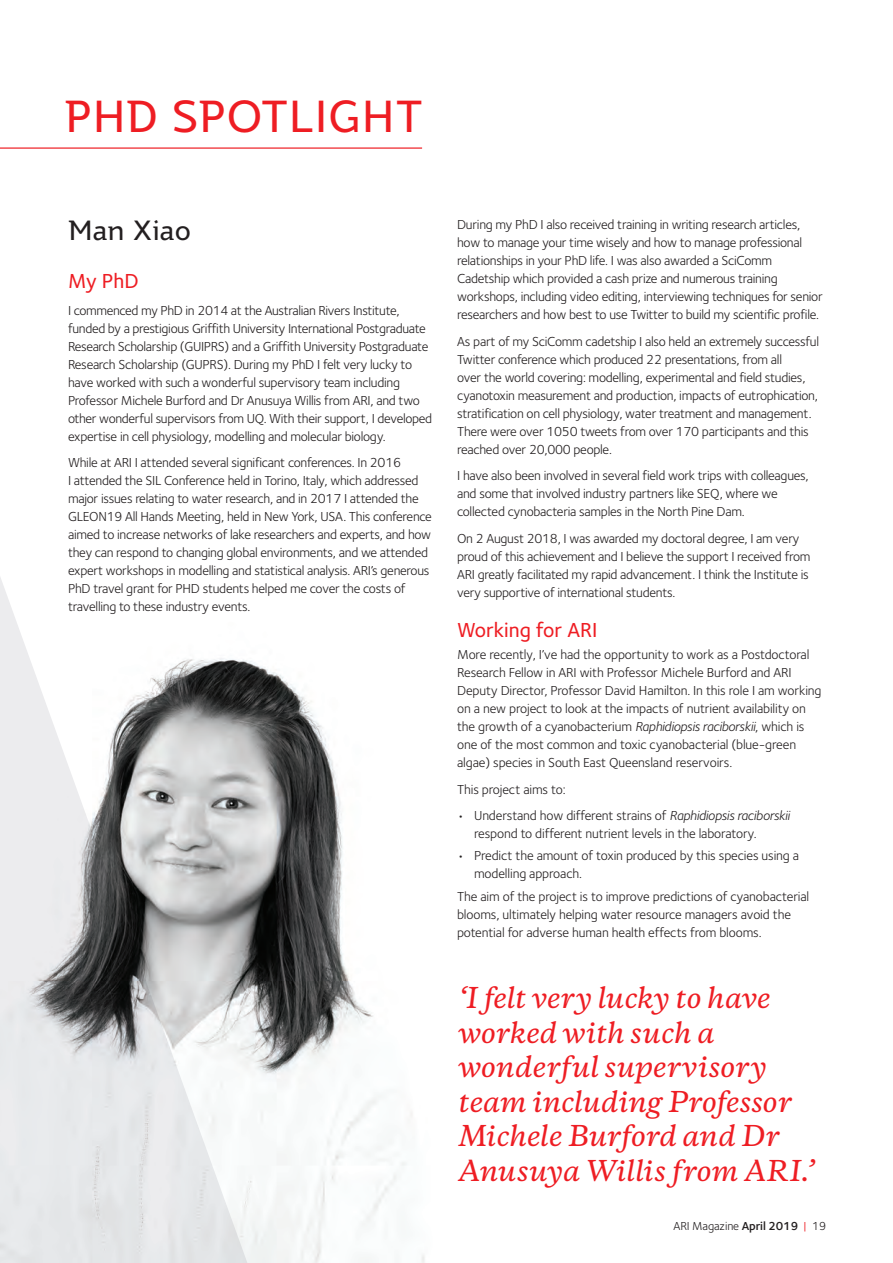
<style>
.page{position:relative;width:893px;height:1263px;background:#fff}
.page>*{position:absolute;margin:0;border:0;box-sizing:border-box;transform-origin:0 0}
.t1{font:43.5px "Jotia";letter-spacing:.01em;color:#ee1d23}
.t2{font:italic 500 27px/34.5px "Copernicus";color:#ee1d23}
.t3{font:27px "Jotia";color:#231f20}
.t4{font:500 21px "Foundry Sterling";color:#ee1d23}
.t5{font:13.5px/18px "Foundry Sterling";letter-spacing:-.02em;color:#231f20}
.t6{font:12px "Foundry Sterling";letter-spacing:-.01em;color:#231f20}
.s1{font-style:italic}
.s2{font-weight:600}
.s3{color:#ee1d23}
</style>
<div class="page">
<img style="left:0;top:614px;width:425px;height:649px">
<hr style="left:0;top:147px;width:422px;height:2px;background:#ee1d23">
<h1 class="t1" style="left:64px;top:87px;width:360px">PHD SPOTLIGHT</h1>
<h2 class="t3" style="left:68px;top:212px;width:124px">Man Xiao</h2>
<h3 class="t4" style="left:68px;top:269px;width:72px">My PhD</h3>
<p class="t5" style="left:68px;top:301px;width:366px">I commenced my PhD in 2014 at the Australian Rivers Institute, funded by a prestigious Griffith University International Postgraduate Research Scholarship (GUIPRS) and a Griffith University Postgraduate Research Scholarship (GUPRS). During my PhD I felt very lucky to have worked with such a wonderful supervisory team including Professor Michele Burford and Dr Anusuya Willis from ARI, and two other wonderful supervisors from UQ. With their support, I developed expertise in cell physiology, modelling and molecular biology.</p>
<p class="t5" style="left:68px;top:454px;width:365px">While at ARI I attended several significant conferences. In 2016<br>I attended the SIL Conference held in Torino, Italy, which addressed major issues relating to water research, and in 2017 I attended the GLEON19 All Hands Meeting, held in New York, USA. This conference aimed to increase networks of lake researchers and experts, and how they can respond to changing global environments, and we attended expert workshops in modelling and statistical analysis. ARI’s generous PhD travel grant for PHD students helped me cover the costs of travelling to these industry events.</p>
<p class="t5" style="left:457px;top:216px;width:367px">During my PhD I also received training in writing research articles, how to manage your time wisely and how to manage professional relationships in your PhD life. I was also awarded a SciComm Cadetship which provided a cash prize and numerous training workshops, including video editing, interviewing techniques for senior researchers and how best to use Twitter to build my scientific profile.</p>
<p class="t5" style="left:457px;top:332px;width:364px">As part of my SciComm cadetship I also held an extremely successful Twitter conference which produced 22 presentations, from all<br>over the world covering: modelling, experimental and field studies, cyanotoxin measurement and production, impacts of eutrophication, stratification on cell physiology, water treatment and management.<br>There were over 1050 tweets from over 170 participants and this reached over 20,000 people.</p>
<p class="t5" style="left:457px;top:467px;width:353px">I have also been involved in several field work trips with colleagues, and some that involved industry partners like SEQ, where we collected cynobacteria samples in the North Pine Dam.</p>
<p class="t5" style="left:457px;top:529px;width:355px">On 2 August 2018, I was awarded my doctoral degree, I am very proud of this achievement and I believe the support I received from ARI greatly facilitated my rapid advancement. I think the Institute is very supportive of international students.</p>
<h3 class="t4" style="left:457px;top:617px;width:142px">Working for ARI</h3>
<p class="t5" style="left:457px;top:645px;width:366px">More recently, I’ve had the opportunity to work as a Postdoctoral Research Fellow in ARI with Professor Michele Burford and ARI Deputy Director, Professor David Hamilton. In this role I am working on a new project to look at the impacts of nutrient availability on the growth of a cyanobacterium <span class="s1">Raphidiopsis raciborskii</span>, which is one of the most common and toxic cyanobacterial (blue-green algae) species in South East Queensland reservoirs.</p>
<p class="t5" style="left:457px;top:780px;width:110px">This project aims to:</p>
<p class="t5" style="left:474px;top:806px;width:317px;text-indent:-17px">• Understand how different strains of <span class="s1">Raphidiopsis raciborskii </span>respond to different nutrient levels in the laboratory.</p>
<p class="t5" style="left:474px;top:847px;width:327px;text-indent:-17px">• Predict the amount of toxin produced by this species using a modelling approach.</p>
<p class="t5" style="left:457px;top:887px;width:354px">The aim of the project is to improve predictions of cyanobacterial blooms, ultimately helping water resource managers avoid the potential for adverse human health effects from blooms.</p>
<h2 class="t2" style="left:458px;top:981px;width:359px">‘I felt very lucky to have worked with such a wonderful supervisory team including Professor<br>Michele Burford and Dr<br>Anusuya Willis from ARI.’</h2>
<p class="t6" style="left:673px;top:1219px;width:154px">ARI Magazine <span class="s2">April 2019</span> <span class="s3">|</span> 19</p>
</div>
